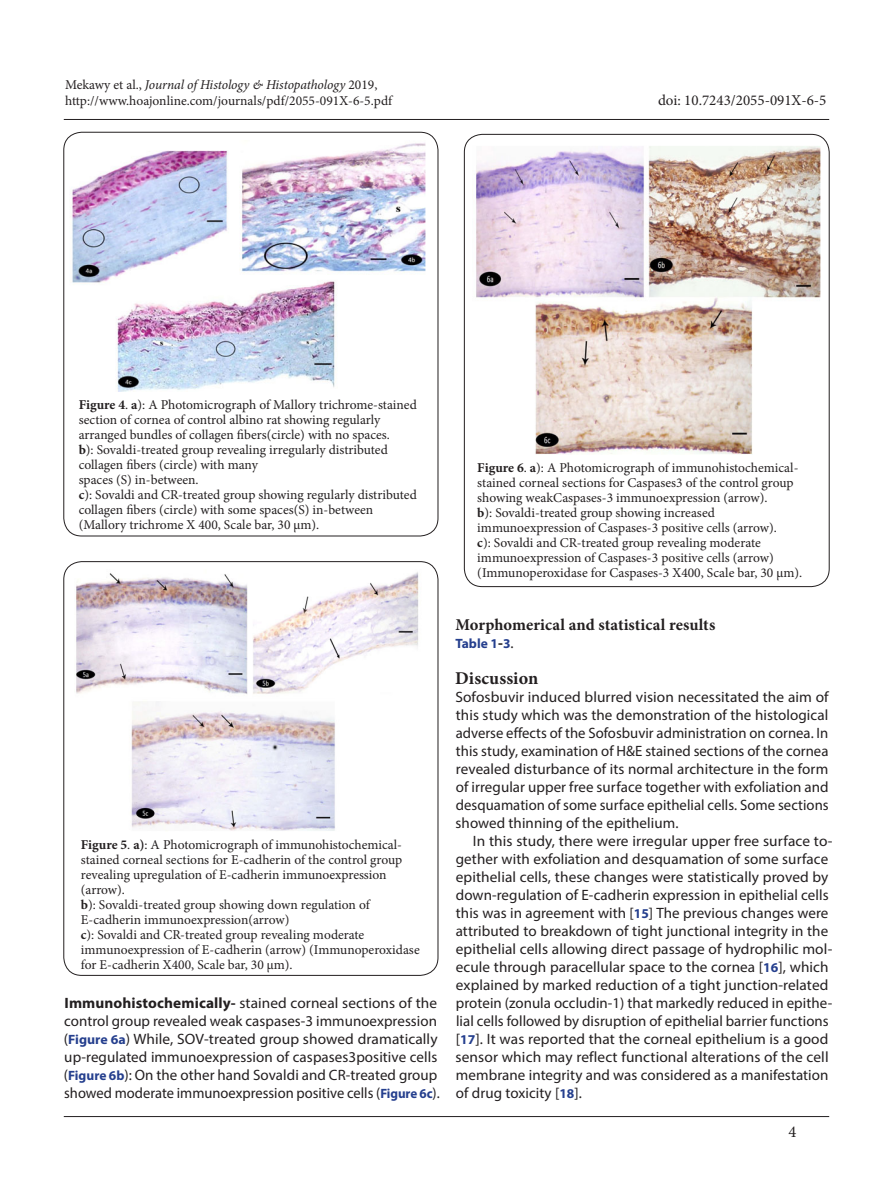
<style>
.page{position:relative;width:893px;height:1191px;background:#fff}
.page>*{position:absolute;margin:0;border:0;box-sizing:border-box;transform-origin:0 0}
.t1{font:700 18px "Minion Pro";letter-spacing:.005em;color:#231f20}
.t2{font:700 16.5px "Minion Pro";letter-spacing:.005em;color:#231f20}
.t3{font:16.5px "Minion Pro";color:#231f20}
.t4{font:15px/18px "Myriad Pro";letter-spacing:.005em;color:#231f20}
.t5{font:15px "Minion Pro";color:#231f20}
.t6{font:13.5px/15px "Minion Pro";color:#231f20}
.t7{font:700 13.5px "Myriad Pro";color:#253f8e}
.s1{font-style:italic}
.s2{font-weight:700}
.s3{font-weight:700;font-size:13.5px;color:#253f8e}
.s4{font-size:15px;color:#231f20}
.s5{font-weight:400;font-size:15px;color:#231f20}
</style>
<div class="page">
<hr style="left:64px;top:1116px;width:765px;height:1px;background:#231f20">
<hr style="left:64px;top:119px;width:765px;height:1px;background:#231f20">
<img style="left:72px;top:143px;width:354px;height:248px">
<img style="left:76px;top:572px;width:343px;height:259px">
<img style="left:476px;top:146px;width:345px;height:308px">
<p class="t6" style="left:65px;top:77px;width:329px;line-height:16.2px">Mekawy et al., <span class="s1">Journal of Histology &amp; Histopathology</span> 2019, http://www.hoajonline.com/journals/pdf/2055-091X-6-5.pdf</p>
<p class="t5" style="left:658px;top:91px;width:170px">doi: 10.7243/2055-091X-6-5</p>
<p class="t6" style="left:79px;top:397px;width:340px"><span class="s2">Figure 4</span>. <span class="s2">a</span>): A Photomicrograph of Mallory trichrome-stained section of cornea of control albino rat showing regularly arranged bundles of collagen fibers(circle) with no spaces.<br><span class="s2">b</span>): Sovaldi-treated group revealing irregularly distributed collagen fibers (circle) with many<br>spaces (S) in-between.<br><span class="s2">c</span>): Sovaldi and CR-treated group showing regularly distributed collagen fibers (circle) with some spaces(S) in-between (Mallory trichrome X 400, Scale bar, 30 µm).</p>
<p class="t6" style="left:81px;top:837px;width:340px"><span class="s2">Figure 5</span>. <span class="s2">a)</span>: A Photomicrograph of immunohistochemical&shy;stained corneal sections for E-cadherin of the control group revealing upregulation of E-cadherin immunoexpression (arrow).<br><span class="s2">b</span>): Sovaldi-treated group showing down regulation of E-cadherin immunoexpression(arrow)<br><span class="s2">c</span>): Sovaldi and CR-treated group revealing moderate immunoexpression of E-cadherin (arrow) (Immunoperoxidase for E-cadherin X400, Scale bar, 30 µm).</p>
<p class="t4" style="left:64px;top:994px;width:377px"><span class="s2">Immunohistochemically-</span> stained corneal sections of the control group revealed weak caspases-3 immunoexpression (<span class="s3">Figure 6a</span>) While, SOV-treated group showed dramatically up-regulated immunoexpression of caspases3positive cells (<span class="s3">Figure 6b</span>): On the other hand Sovaldi and CR-treated group showed moderate immunoexpression positive cells (<span class="s3">Figure 6c</span>).</p>
<p class="t6" style="left:477px;top:460px;width:326px"><span class="s2">Figure 6</span>. <span class="s2">a</span>): A Photomicrograph of immunohistochemical&shy;stained corneal sections for Caspases3 of the control group showing weakCaspases-3 immunoexpression (arrow).<br><span class="s2">b</span>): Sovaldi-treated group showing increased immunoexpression of Caspases-3 positive cells (arrow).<br><span class="s2">c</span>): Sovaldi and CR-treated group revealing moderate immunoexpression of Caspases-3 positive cells (arrow) (Immunoperoxidase for Caspases-3 X400, Scale bar, 30 µm).</p>
<p class="t2" style="left:455px;top:613px;width:261px">Morphomerical and statistical results</p>
<p class="t7" style="left:455px;top:635px;width:60px">Table 1<span class="s4">-</span>3<span class="s5">.</span></p>
<p class="t1" style="left:455px;top:666px;width:85px">Discussion</p>
<p class="t4" style="left:455px;top:688px;width:375px;text-align:justify">Sofosbuvir induced blurred vision necessitated the aim of this study which was the demonstration of the histological adverse effects of the Sofosbuvir administration on cornea. In this study, examination of H&amp;E stained sections of the cornea revealed disturbance of its normal architecture in the form of irregular upper free surface together with exfoliation and desquamation of some surface epithelial cells. Some sections showed thinning of the epithelium.</p>
<p class="t4" style="left:456px;top:832px;width:378px;text-indent:17px">In this study, there were irregular upper free surface to&shy;gether with exfoliation and desquamation of some surface epithelial cells, these changes were statistically proved by down-regulation of E-cadherin expression in epithelial cells this was in agreement with [<span class="s3">15</span>] The previous changes were attributed to breakdown of tight junctional integrity in the epithelial cells allowing direct passage of hydrophilic mol&shy;ecule through paracellular space to the cornea [<span class="s3">16</span>], which explained by marked reduction of a tight junction-related protein (zonula occludin-1) that markedly reduced in epithe&shy;lial cells followed by disruption of epithelial barrier functions [<span class="s3">17</span>]. It was reported that the corneal epithelium is a good sensor which may reflect functional alterations of the cell membrane integrity and was considered as a manifestation of drug toxicity [<span class="s3">18</span>].</p>
<p class="t3" style="left:788px;top:1120px;width:9px">4</p>
</div>
